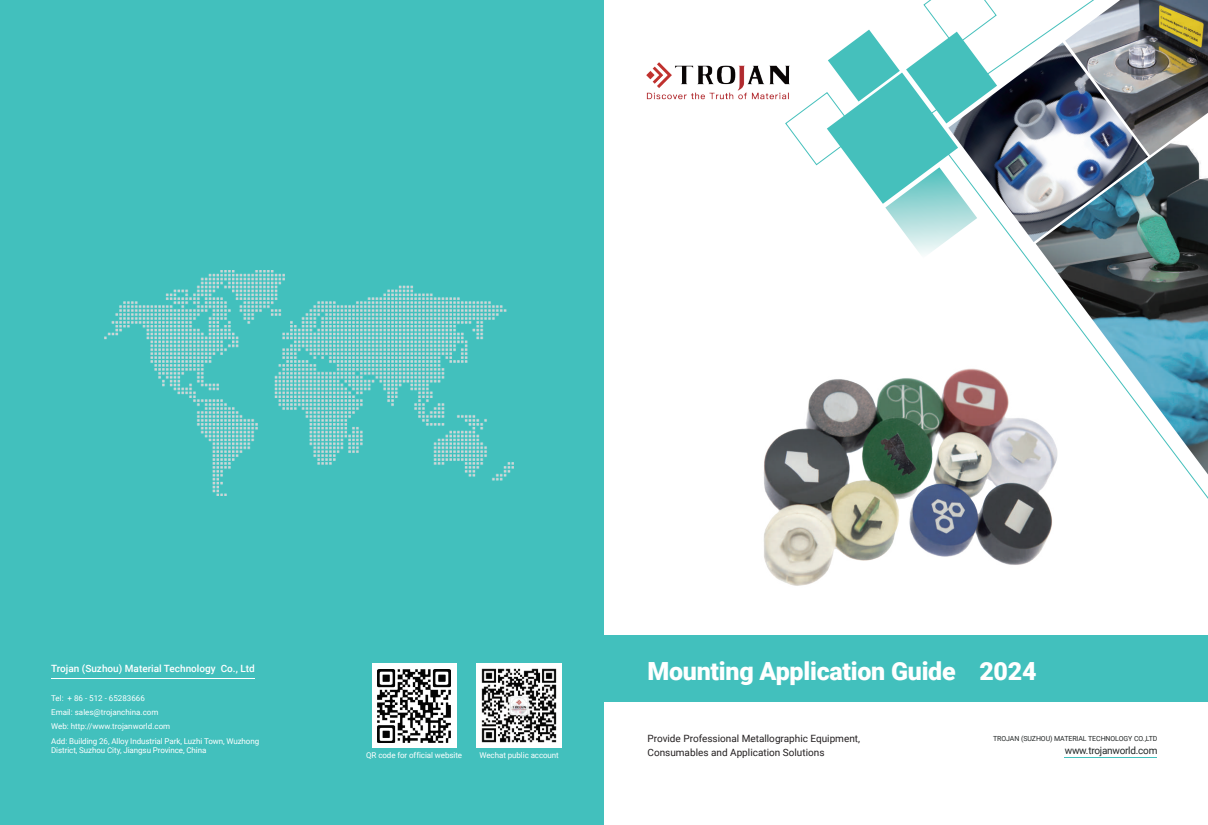
<style>
.page{position:relative;width:1208px;height:825px;background:#fff}
.page>*{position:absolute;margin:0;border:0;box-sizing:border-box;transform-origin:0 0}
.t1{font:900 25px "Roboto";letter-spacing:-.01em;color:#fff}
.t2{font:10px/14px "Roboto";color:#231f20}
.t3{font:500 10px "Roboto";color:#fff}
.t4{font:10px "Roboto";letter-spacing:-.025em;color:#232727}
.t5{font:8px/14.2px "Roboto";letter-spacing:-.01em;color:#fff}
.t6{font:7px "Roboto";letter-spacing:-.01em;color:#232727}
</style>
<div class="page">
<div style="left:594px;top:635px;width:614px;height:66px;background:#42c0bd"></div>
<div style="left:0;top:0;width:604px;height:825px;background:#42c0bd"></div>
<hr style="left:51px;top:678px;width:203px;height:1px;background:#fff">
<img style="left:104px;top:270px;width:409px;height:225px">
<img style="left:477px;top:663px;width:84px;height:85px">
<div style="left:372px;top:663px;width:84px;height:85px;background:#fff"></div>
<img style="left:377px;top:669px;width:73px;height:73px">
<img style="left:763px;top:378px;width:289px;height:208px">
<svg style="left:921px;top:19px;width:287px;height:486px"></svg>
<img style="left:646px;top:63px;width:138px;height:37px">
<svg style="left:784px;top:0;width:213px;height:258px"></svg>
<img style="left:948px;top:42px;width:117px;height:200px">
<img style="left:1035px;top:115px;width:173px;height:359px">
<img style="left:1065px;top:0;width:143px;height:155px">
<hr style="left:1064px;top:757px;width:92px;height:1px;background:#42c0bd">
<p class="t3" style="left:51px;top:661px;width:205px">Trojan (Suzhou) Material Technology Co., Ltd</p>
<p class="t5" style="left:51px;top:691px;width:210px">Tel: + 86 - 512 - 65283666<br>Email: sales@trojanchina.com<br>Web: http://www.trojanworld.com<br>Add: Building 26, Alloy Industrial Park, Luzhi Town, Wuzhong</p>
<p class="t5" style="left:51px;top:743px;width:157px">District, Suzhou City, Jiangsu Province, China</p>
<p class="t5" style="left:366px;top:747px;width:97px">QR code for official website</p>
<p class="t5" style="left:479px;top:747px;width:81px">Wechat public account</p>
<h1 class="t1" style="left:647px;top:653px;width:390px">Mounting Application Guide 2024</h1>
<p class="t2" style="left:647px;top:731px;width:214px">Provide Professional Metallographic Equipment,<br>Consumables and Application Solutions</p>
<p class="t6" style="left:993px;top:733px;width:166px">TROJAN (SUZHOU) MATERIAL TECHNOLOGY CO.,LTD</p>
<p class="t4" style="left:1064px;top:743px;width:94px">www.trojanworld.com</p>
</div>
